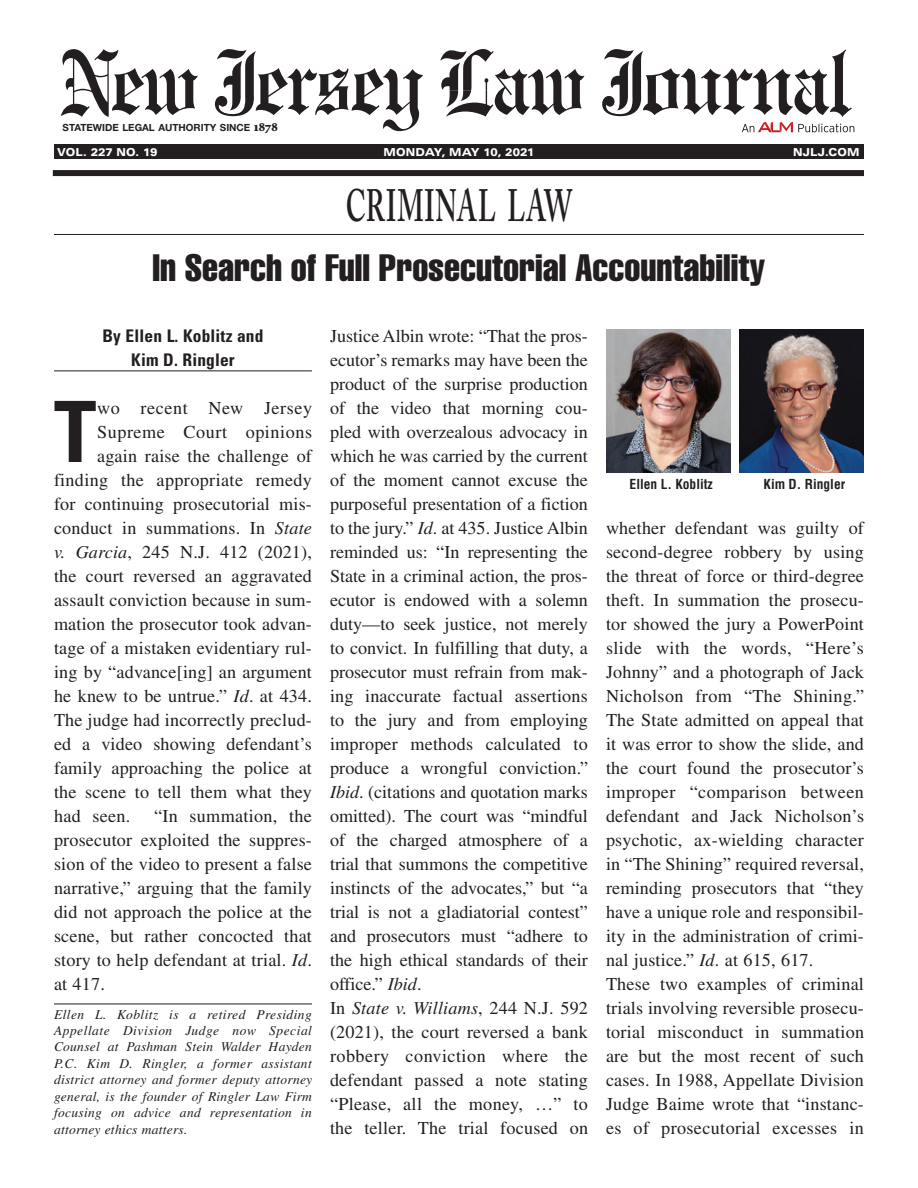
<style>
.page{position:relative;width:918px;height:1188px;background:#fff}
.page>*{position:absolute;margin:0;border:0;box-sizing:border-box;transform-origin:0 0}
.t1{font:700 condensed 84.6px "Univers LT Std";color:#231f20}
.t2{font:600 45px "Adobe Caslon Pro";letter-spacing:.03em;color:#231f20;scale:.59 1}
.t3{font:37.5px "Helvetica LT Std Comp";color:#231f20}
.t4{font:18.15px/24px "Times LT Std";letter-spacing:.01em;color:#231f20}
.t5{font:18.15px "Times LT Std";letter-spacing:.03em;color:#231f20}
.t6{font:18.15px "Times LT Std";letter-spacing:.035em;color:#231f20}
.t7{font:700 condensed 17.4px/24px "Univers LT Std";letter-spacing:.01em;color:#231f20;text-align:center}
.t8{font:italic 13.5px/16.5px "Times LT Std";letter-spacing:.02em;color:#231f20;text-align:justify}
.t9{font:700 condensed 13.5px "Helvetica LT Std";color:#231f20}
.t10{font:900 expanded 10.95px "Univers LT Std";letter-spacing:.01em;color:#fff;scale:.9 1}
.t11{font:700 9.9px "Helvetica Neue LT Std";color:#231f20}
.s1{font-family:"Minion Std";font-weight:900;font-size:13.2px}
.s2{font-style:italic}
</style>
<div class="page">
<div style="left:53px;top:170px;width:811px;height:6px;background:#231f20"></div>
<div style="left:54px;top:144px;width:810px;height:15px;background:#231f20"></div>
<svg style="left:61px;top:49px;width:137px;height:68px"></svg>
<svg style="left:215px;top:49px;width:208px;height:82px"></svg>
<svg style="left:440px;top:49px;width:144px;height:68px"></svg>
<svg style="left:602px;top:49px;width:252px;height:83px"></svg>
<hr style="left:54px;top:370px;width:258px;height:1px;background:#231f20">
<img style="left:606px;top:329px;width:125px;height:143px">
<img style="left:739px;top:329px;width:125px;height:143px">
<hr style="left:54px;top:234px;width:810px;height:1px;background:#231f20">
<hr style="left:54px;top:1004px;width:258px;height:1px;background:#231f20">
<p class="t11" style="left:63px;top:122px;width:217px">STATEWIDE LEGAL AUTHORITY SINCE <span class="s1">1878</span></p>
<p class="t10" style="left:57px;top:146px;width:113px">VOL. 227 NO. 19</p>
<p class="t10" style="left:384px;top:146px;width:169px">MONDAY, MAY 10, 2021</p>
<p class="t10" style="left:793px;top:146px;width:75px">NJLJ.COM</p>
<h2 class="t2" style="left:346px;top:179px;width:385px">CRIMINAL LAW</h2>
<h3 class="t3" style="left:152px;top:244px;width:615px">In Search of Full Prosecutorial Accountability</h3>
<p class="t7" style="left:103px;top:324px;width:162px">By Ellen L. Koblitz and<br>Kim D. Ringler</p>
<h1 class="t1" style="left:54px;top:380px;width:44px">T</h1>
<p class="t6" style="left:97px;top:398px;width:216px">wo recent New Jersey</p>
<p class="t5" style="left:97px;top:422px;width:216px">Supreme Court opinions</p>
<p class="t4" style="left:97px;top:444px;width:216px">again raise the challenge of</p>
<p class="t4" style="left:54px;top:468px;width:260px">finding the appropriate remedy</p>
<p class="t4" style="left:54px;top:492px;width:259px">for continuing prosecutorial mis-</p>
<p class="t4" style="left:54px;top:516px;width:260px">conduct in summations. In <span class="s2">State</span></p>
<p class="t4" style="left:54px;top:540px;width:259px"><span class="s2">v. Garcia</span>, 245 N.J. 412 (2021),</p>
<p class="t4" style="left:54px;top:564px;width:260px">the court reversed an aggravated</p>
<p class="t4" style="left:54px;top:588px;width:259px">assault conviction because in sum-</p>
<p class="t4" style="left:54px;top:612px;width:259px">mation the prosecutor took advan-</p>
<p class="t4" style="left:54px;top:636px;width:259px">tage of a mistaken evidentiary rul-</p>
<p class="t4" style="left:54px;top:660px;width:259px">ing by “advance[ing] an argument</p>
<p class="t4" style="left:54px;top:684px;width:260px">he knew to be untrue.” <span class="s2">Id</span>. at 434.</p>
<p class="t4" style="left:54px;top:708px;width:259px">The judge had incorrectly preclud-</p>
<p class="t4" style="left:54px;top:732px;width:259px">ed a video showing defendant’s</p>
<p class="t4" style="left:54px;top:756px;width:259px">family approaching the police at</p>
<p class="t4" style="left:54px;top:780px;width:259px">the scene to tell them what they</p>
<p class="t4" style="left:54px;top:804px;width:78px">had seen.</p>
<p class="t4" style="left:54px;top:804px;width:260px;text-align:justify;text-indent:100px">“In summation, the prosecutor exploited the suppres&shy;sion of the video to present a false narrative,” arguing that the family did not approach the police at the scene, but rather concocted that story to help defendant at trial. <span class="s2">Id</span>. at 417.</p>
<p class="t8" style="left:54px;top:1006px;width:260px">Ellen L. Koblitz is a retired Presiding Appellate Division Judge now Special Counsel at Pashman Stein Walder Hayden P.C. Kim D. Ringler, a former assistant district attorney and former deputy attorney general, is the founder of Ringler Law Firm focusing on advice and representation in attorney ethics matters.</p>
<p class="t4" style="left:330px;top:324px;width:260px">Justice Albin wrote: “That the pros&shy;ecutor’s remarks may have been the product of the surprise production of the video that morning cou&shy;pled with overzealous advocacy in which he was carried by the current of the moment cannot excuse the purposeful presentation of a fiction to the jury.” <span class="s2">Id</span>. at 435. Justice Albin reminded us: “In representing the State in a criminal action, the pros&shy;ecutor is endowed with a solemn duty—to seek justice, not merely to convict. In fulfilling that duty, a prosecutor must refrain from mak&shy;ing inaccurate factual assertions to the jury and from employing improper methods calculated to produce a wrongful conviction.” <span class="s2">Ibid</span>. (citations and quotation marks omitted). The court was “mindful of the charged atmosphere of a trial that summons the competitive instincts of the advocates,” but “a trial is not a gladiatorial contest” and prosecutors must “adhere to the high ethical standards of their office.” <span class="s2">Ibid</span>.<br>In <span class="s2">State v. Williams</span>, 244 N.J. 592 (2021), the court reversed a bank robbery conviction where the defendant passed a note stating “Please, all the money, …” to the teller. The trial focused on</p>
<p class="t9" style="left:630px;top:476px;width:85px">Ellen L. Koblitz</p>
<p class="t9" style="left:764px;top:476px;width:83px">Kim D. Ringler</p>
<p class="t4" style="left:606px;top:516px;width:260px">whether defendant was guilty of second-degree robbery by using the threat of force or third-degree theft. In summation the prosecu&shy;tor showed the jury a PowerPoint slide with the words, “Here’s<br>Johnny” and a photograph of Jack<br>Nicholson from “The Shining.”<br>The State admitted on appeal that it was error to show the slide, and the court found the prosecutor’s improper “comparison between defendant and Jack Nicholson’s psychotic, ax-wielding character in “The Shining” required reversal, reminding prosecutors that “they have a unique role and responsibil&shy;ity in the administration of crimi&shy;nal justice.” <span class="s2">Id</span>. at 615, 617.<br>These two examples of criminal trials involving reversible prosecu&shy;torial misconduct in summation are but the most recent of such cases. In 1988, Appellate Division<br>Judge Baime wrote that “instanc&shy;es of prosecutorial excesses in</p>
</div>
